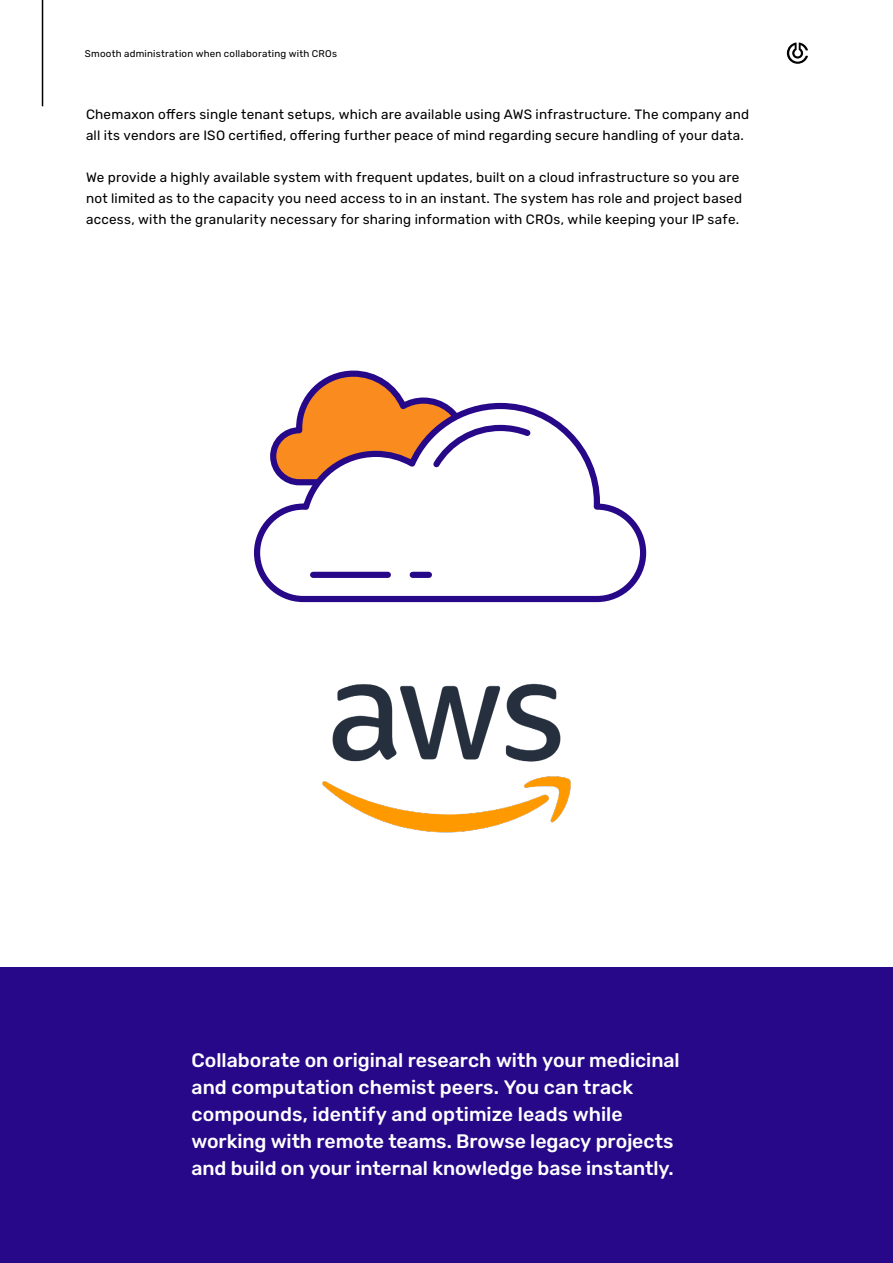
<style>
.page{position:relative;width:893px;height:1263px;background:#fff}
.page>*{position:absolute;margin:0;border:0;box-sizing:border-box;transform-origin:0 0}
.H2_Title_-_Align_Lef{font:500 19.5px/27px "Rubik";color:#fff}
.Text_Style{font:13.5px "Rubik";letter-spacing:.015em;color:#000}
.t1{font:9.75px "Rubik";letter-spacing:.025em;color:#000}
</style>
<div class="page">
<svg style="left:787px;top:42px;width:21px;height:22px"></svg>
<hr style="left:42px;top:0;width:1px;height:106px;background:#000">
<div style="left:0;top:967px;width:893px;height:296px;background:#260888"></div>
<img style="left:322px;top:683px;width:249px;height:150px">
<svg style="left:254px;top:409px;width:392px;height:193px"></svg>
<svg style="left:267px;top:371px;width:268px;height:117px"></svg>
<div style="left:313px;top:572px;width:75px;height:6px;background:#260888"></div>
<div style="left:413px;top:572px;width:16px;height:6px;background:#260888"></div>
<p class="t1" style="left:85px;top:48px;width:254px">Smooth administration when collaborating with CROs</p>
<p class="Text_Style" style="left:86px;top:107px;width:665px">Chemaxon offers single tenant setups, which are available using AWS infrastructure. The company and</p>
<p class="Text_Style" style="left:86px;top:128px;width:659px">all its vendors are ISO certified, offering further peace of mind regarding secure handling of your data.</p>
<p class="Text_Style" style="left:86px;top:170px;width:655px">We provide a highly available system with frequent updates, built on a cloud infrastructure so you are</p>
<p class="Text_Style" style="left:86px;top:191px;width:657px">not limited as to the capacity you need access to in an instant. The system has role and project based</p>
<p class="Text_Style" style="left:86px;top:212px;width:655px">access, with the granularity necessary for sharing information with CROs, while keeping your IP safe.</p>
<p class="H2_Title_-_Align_Lef" style="left:192px;top:1047px;width:490px">Collaborate on original research with your medicinal</p>
<p class="H2_Title_-_Align_Lef" style="left:192px;top:1074px;width:443px">and computation chemist peers. You can track compounds, identify and optimize leads while</p>
<p class="H2_Title_-_Align_Lef" style="left:192px;top:1128px;width:484px">working with remote teams. Browse legacy projects</p>
<p class="H2_Title_-_Align_Lef" style="left:192px;top:1155px;width:484px">and build on your internal knowledge base instantly.</p>
</div>
